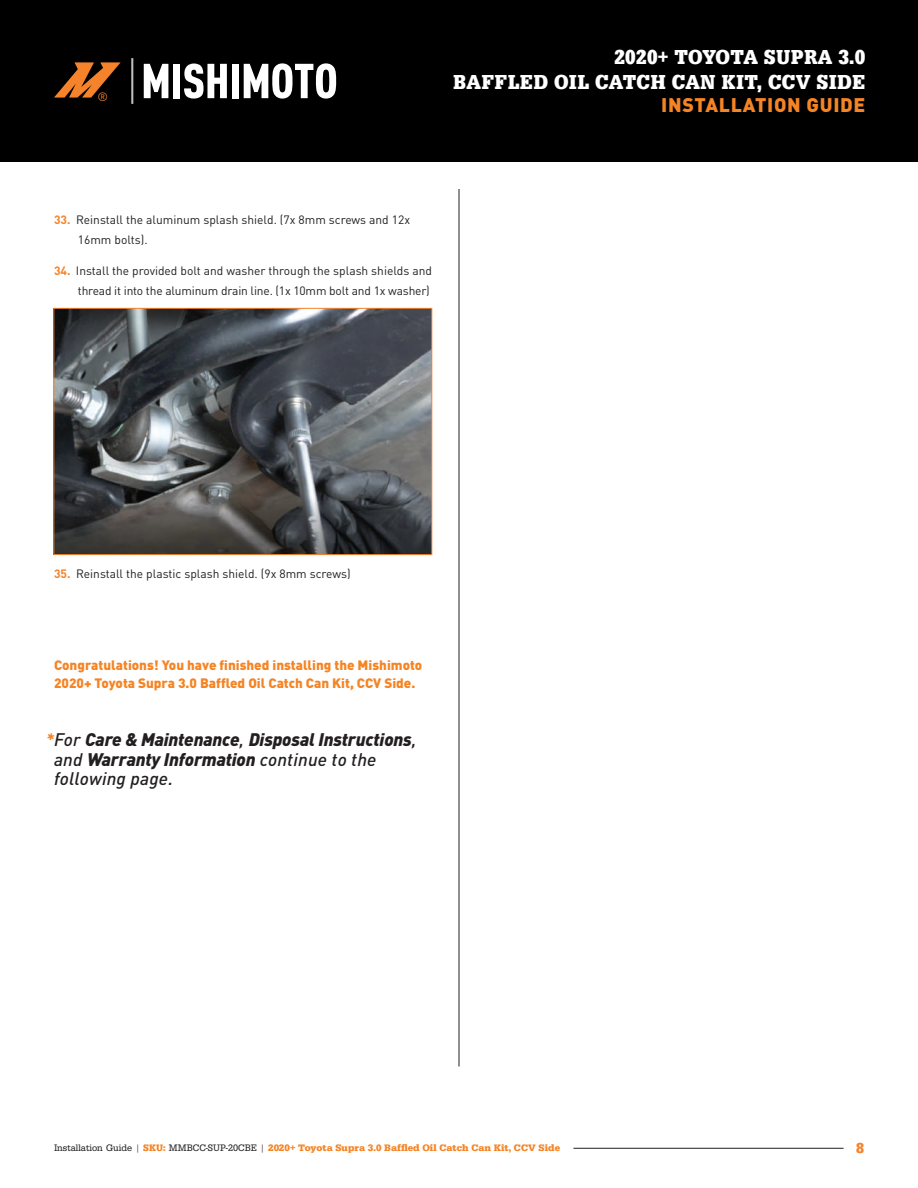
<style>
.page{position:relative;width:918px;height:1188px;background:#fff}
.page>*{position:absolute;margin:0;border:0;box-sizing:border-box;transform-origin:0 0}
.t1{font:21px/25.2px "URW Egyptienne T Bold Extr Narr";letter-spacing:.015em;color:#fff;text-align:right}
.t2{font:900 19.5px "DIN";letter-spacing:.035em;color:#f58424}
.t3{font:italic 900 18px/19.5px "DIN";letter-spacing:-.01em;color:#231f20}
.t4{font:15px "URW Egyptienne TOT Bol Nar";color:#f5832b}
.t5{font:900 13.5px/18px "DIN";color:#f58424}
.t6{font:12px/19.5px "DIN";color:#231f20}
.t7{font:12px "DIN";color:#f5832b}
.t8{font:700 9.75px "URW Egyptienne T";letter-spacing:.01em;color:#f58424}
.s1{font-weight:700;color:#f5832b}
.s2{font-weight:700;color:#f58424}
.s3{font-weight:500}
.s4{font-family:"URW Egyptienne TOT Reg Nar";font-weight:400;color:#231f20}
.s5{font-family:"URW Egyptienne TOT Bol Nar";font-weight:400}
</style>
<div class="page">
<hr style="left:459px;top:189px;width:1px;height:877px;background:#231f20">
<div style="left:0;top:0;width:918px;height:162px;background:#000001"></div>
<svg style="left:144px;top:64px;width:24px;height:34px"></svg>
<div style="left:173px;top:64px;width:7px;height:34px;background:#fff"></div>
<svg style="left:184px;top:64px;width:43px;height:35px"></svg>
<div style="left:232px;top:64px;width:7px;height:34px;background:#fff"></div>
<svg style="left:244px;top:63px;width:92px;height:36px"></svg>
<svg style="left:54px;top:62px;width:67px;height:36px"></svg>
<hr style="left:131px;top:58px;width:2px;height:46px;background:#bcbdc0">
<img style="left:56px;top:310px;width:374px;height:243px">
<div style="left:54px;top:308px;width:378px;height:247px;border:1px solid #f5832b"></div>
<hr style="left:573px;top:1148px;width:271px;height:1px;background:#231f20">
<p class="t7" style="left:98px;top:89px;width:12px">®</p>
<h1 class="t1" style="left:453px;top:44px;width:414px">2020+ TOYOTA SUPRA 3.0<br>BAFFLED OIL CATCH CAN KIT, CCV SIDE</h1>
<h2 class="t2" style="left:661px;top:92px;width:206px">INSTALLATION GUIDE</h2>
<p class="t6" style="left:78px;top:210px;width:334px;text-indent:-24px"><span class="s1">33.</span> Reinstall the aluminum splash shield. (7x 8mm screws and 12x<br>16mm bolts).</p>
<p class="t6" style="left:54px;top:261px;width:380px;text-align:right"><span class="s1">34.</span> Install the provided bolt and washer through the splash shields and thread it into the aluminum drain line. (1x 10mm bolt and 1x washer)</p>
<p class="t6" style="left:54px;top:564px;width:298px"><span class="s1">35.</span> Reinstall the plastic splash shield. (9x 8mm screws)</p>
<p class="t5" style="left:54px;top:655px;width:370px">Congratulations! You have finished installing the Mishimoto<br>2020+ Toyota Supra 3.0 Baffled Oil Catch Can Kit, CCV Side.</p>
<h3 class="t3" style="left:54px;top:729px;width:364px;text-indent:-8px"><span class="s2">*</span><span class="s3">For</span> Care &amp; Maintenance<span class="s3">,</span> Disposal Instructions<span class="s3">, and</span> Warranty Information <span class="s3">continue to the following page.</span></h3>
<p class="t8" style="left:54px;top:1142px;width:508px"><span class="s4">Installation Guide |</span> <span class="s5">SKU:</span> <span class="s4">MMBCC-SUP-20CBE |</span> 2020+ Toyota Supra 3.0 Baffled Oil Catch Can Kit, CCV Side</p>
<p class="t4" style="left:856px;top:1139px;width:9px">8</p>
</div>
